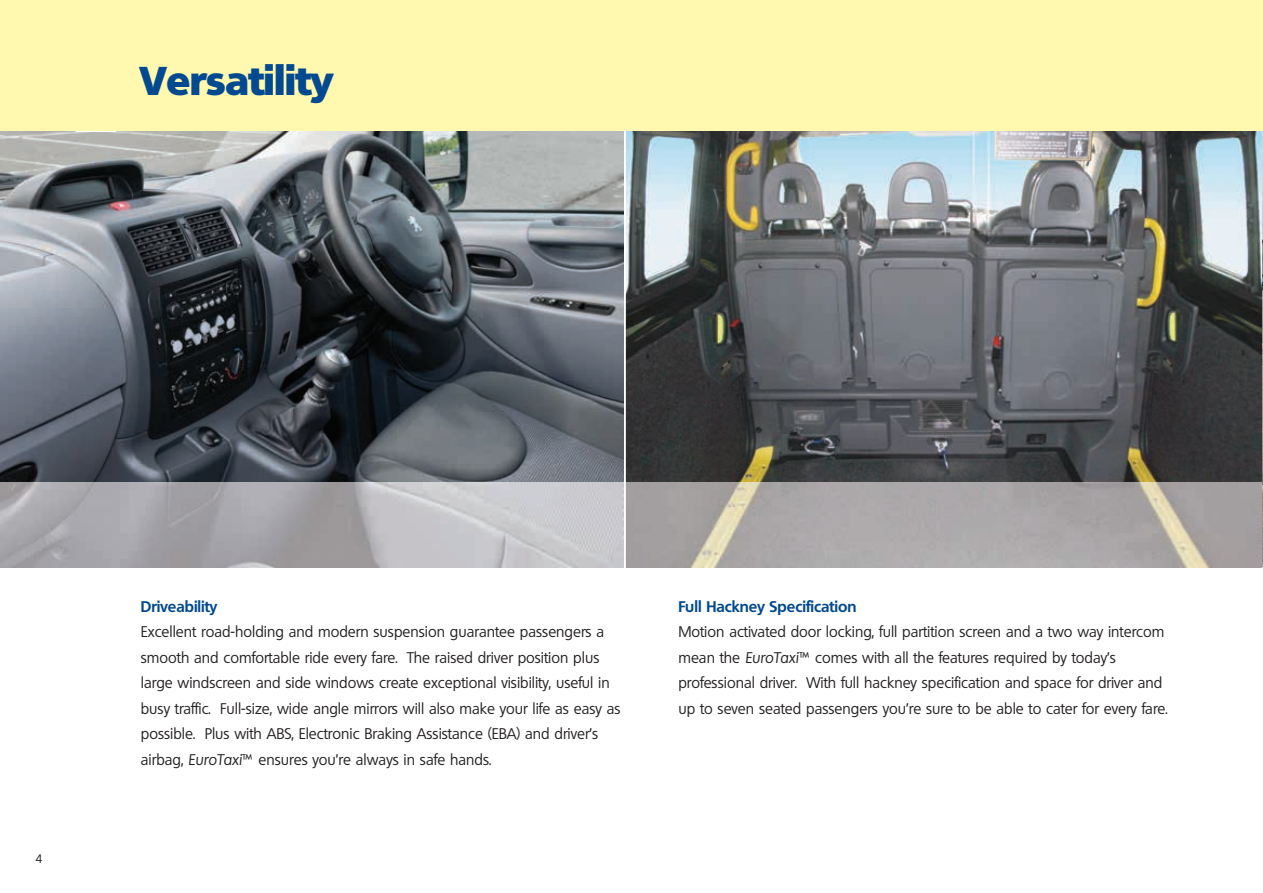
<style>
.page{position:relative;width:1263px;height:893px;background:#fff}
.page>*{position:absolute;margin:0;border:0;box-sizing:border-box;transform-origin:0 0}
.t1{font:800 39px "Quebec";color:#014990}
.t2{font:15px/25.5px "Quebec";color:#231f20}
.t3{font:700 15px "Quebec";color:#014990}
.t4{font:12px "Quebec";color:#231f20}
.s1{font-style:italic}
</style>
<div class="page">
<img style="left:0;top:130px;width:1262px;height:437px">
<svg style="left:626px;top:130px;width:635px;height:353px;background:#696e70"></svg>
<div style="left:0;top:0;width:1263px;height:130px;background:#fff8ae"></div>
<img style="left:0;top:483px;width:1261px;height:84px">
<hr style="left:624px;top:130px;width:2px;height:440px;background:#fff">
<h1 class="t1" style="left:140px;top:55px;width:194px">Versatility</h1>
<p class="t4" style="left:36px;top:850px;width:8px">4</p>
<p class="t3" style="left:141px;top:596px;width:78px">Driveability</p>
<p class="t2" style="left:141px;top:619px;width:481px">Excellent road-holding and modern suspension guarantee passengers a smooth and comfortable ride every fare. The raised driver position plus large windscreen and side windows create exceptional visibility, useful in busy traffic. Full-size, wide angle mirrors will also make your life as easy as possible. Plus with ABS, Electronic Braking Assistance (EBA) and driver’s airbag, <span class="s1">EuroTaxi</span>™ ensures you’re always in safe hands.</p>
<p class="t3" style="left:678px;top:596px;width:180px">Full Hackney Specification</p>
<p class="t2" style="left:678px;top:619px;width:491px">Motion activated door locking, full partition screen and a two way intercom mean the <span class="s1">EuroTaxi</span>™ comes with all the features required by today’s professional driver. With full hackney specification and space for driver and up to seven seated passengers you’re sure to be able to cater for every fare.</p>
</div>
